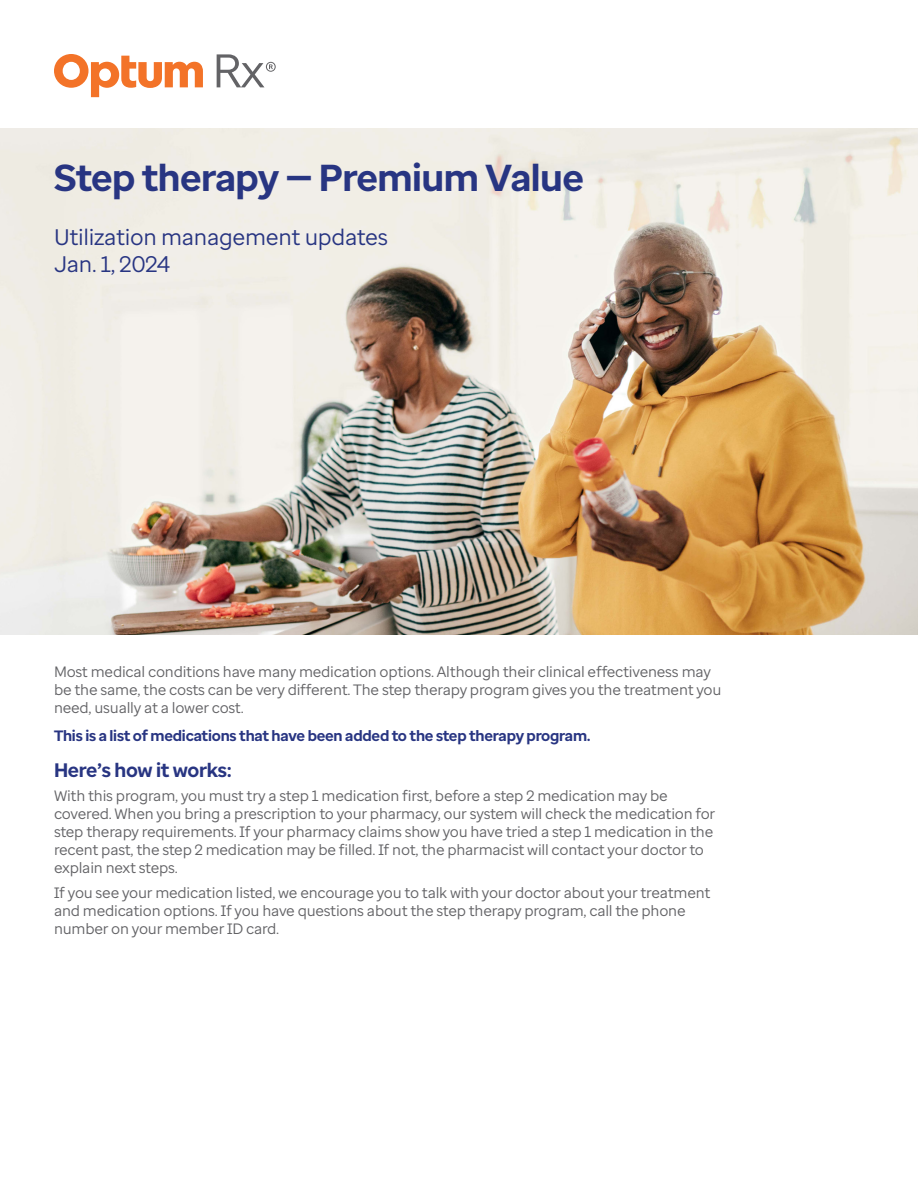
<style>
.page{position:relative;width:918px;height:1188px;background:#fff}
.page>*{position:absolute;margin:0;border:0;box-sizing:border-box;transform-origin:0 0}
.Headline{font:700 37.5px "Optum Sans";letter-spacing:-.015em;color:#283582}
.Intro_copy{font:22.5px/27px "Optum Sans";letter-spacing:-.015em;color:#283582}
.Subhead{font:700 19.5px "Optum Sans";letter-spacing:-.015em;color:#283582}
.Body_copy{font:15px/18px "Optum Sans";letter-spacing:-.015em;color:#636366}
.Callout_body-10_14{font:700 15px "Optum Sans";letter-spacing:-.015em;color:#283582}
</style>
<div class="page">
<svg style="left:217px;top:54px;width:59px;height:33px"></svg>
<svg style="left:54px;top:54px;width:149px;height:43px"></svg>
<img style="left:0;top:128px;width:918px;height:506px">
<p class="Headline" style="left:54px;top:153px;width:531px">Step therapy — Premium Value</p>
<p class="Intro_copy" style="left:54px;top:223px;width:336px">Utilization management updates<br>Jan. 1, 2024</p>
<p class="Body_copy" style="left:54px;top:662px;width:669px">Most medical conditions have many medication options. Although their clinical effectiveness may be the same, the costs can be very different. The step therapy program gives you the treatment you need, usually at a lower cost.</p>
<p class="Callout_body-10_14" style="left:54px;top:725px;width:538px">This is a list of medications that have been added to the step therapy program.</p>
<p class="Subhead" style="left:54px;top:758px;width:180px">Here’s how it works:</p>
<p class="Body_copy" style="left:54px;top:786px;width:663px">With this program, you must try a step 1 medication first, before a step 2 medication may be covered. When you bring a prescription to your pharmacy, our system will check the medication for step therapy requirements. If your pharmacy claims show you have tried a step 1 medication in the recent past, the step 2 medication may be filled. If not, the pharmacist will contact your doctor to explain next steps.</p>
<p class="Body_copy" style="left:54px;top:883px;width:658px">If you see your medication listed, we encourage you to talk with your doctor about your treatment and medication options. If you have questions about the step therapy program, call the phone number on your member ID card.</p>
</div>
